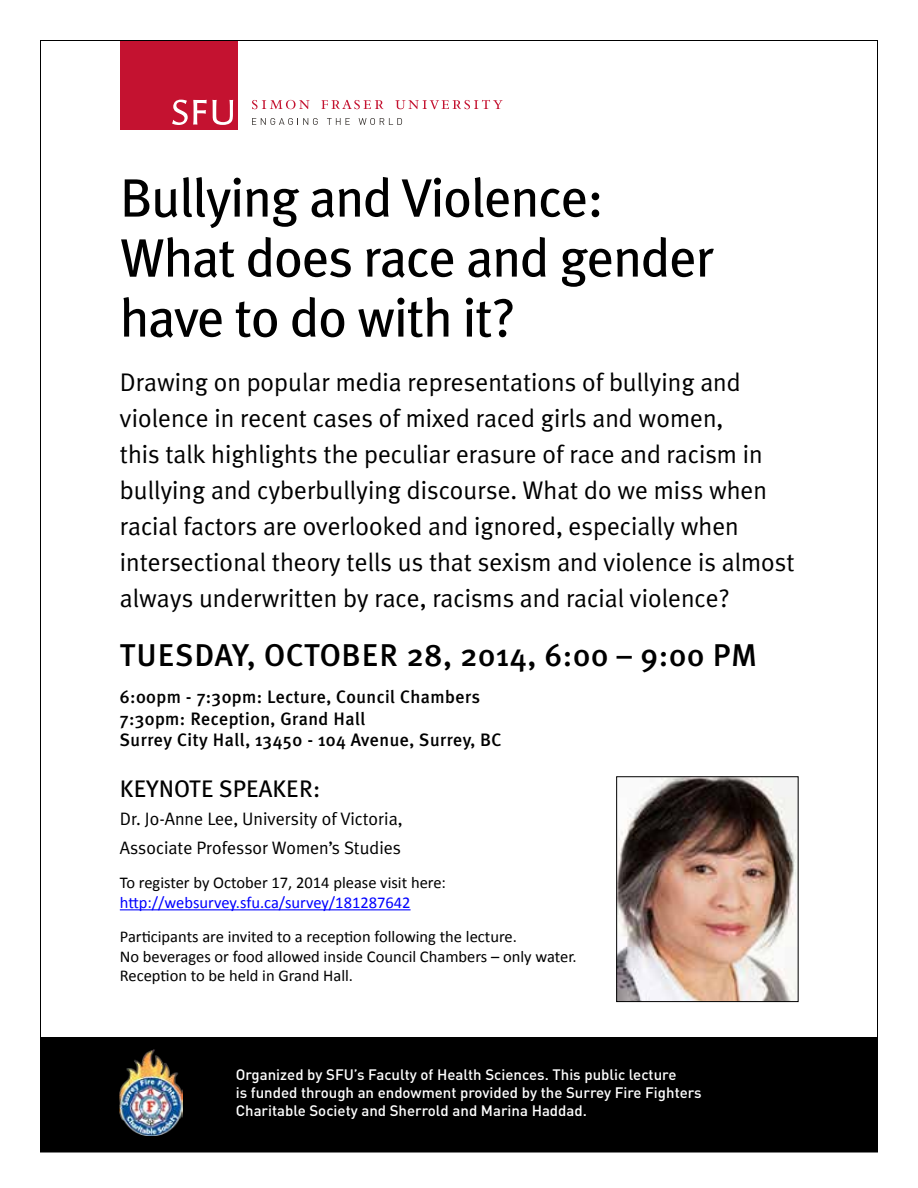
<style>
.page{position:relative;width:918px;height:1188px;background:#fff}
.page>*{position:absolute;margin:0;border:0;box-sizing:border-box;transform-origin:0 0}
.t1{font:54px/60px "Meta Plus";letter-spacing:-.02em;color:#000}
.t2{font:500 31.5px "Meta Plus";letter-spacing:.025em;color:#000}
.t3{font:25.5px/36px "Meta Plus Normal";color:#000}
.t4{font:24px "Meta Plus";color:#000}
.t5{font:500 18px/21.6px "Meta Plus";letter-spacing:.025em;color:#000}
.t6{font:18px/28.5px "Meta Plus Normal";color:#000}
.t7{font:16.5px/19.5px "Calibri";color:#000}
.t8{font:16.5px "Calibri";color:#00f}
.t9{font:500 15px/18px "DIN Pro";color:#fff}
</style>
<div class="page">
<div style="left:40px;top:1037px;width:838px;height:115px;background:#000"></div>
<img style="left:120px;top:1049px;width:62px;height:87px">
<hr style="left:120px;top:909px;width:291px;height:1px;background:#00f">
<img style="left:618px;top:778px;width:179px;height:222px">
<div style="left:616px;top:776px;width:183px;height:226px;border:1px solid #000"></div>
<div style="left:120px;top:41px;width:118px;height:88px;background:#c41230"></div>
<svg style="left:172px;top:100px;width:61px;height:25px"></svg>
<svg style="left:252px;top:100px;width:58px;height:9px"></svg>
<svg style="left:322px;top:100px;width:61px;height:9px"></svg>
<svg style="left:395px;top:100px;width:108px;height:9px"></svg>
<svg style="left:252px;top:118px;width:66px;height:7px"></svg>
<svg style="left:327px;top:118px;width:23px;height:7px"></svg>
<svg style="left:359px;top:118px;width:43px;height:7px"></svg>
<h1 class="t1" style="left:120px;top:167px;width:596px">Bullying and Violence:<br>What does race and gender have to do with it?</h1>
<p class="t3" style="left:120px;top:364px;width:676px">Drawing on popular media representations of bullying and violence in recent cases of mixed raced girls and women,<br>this talk highlights the peculiar erasure of race and racism in bullying and cyberbullying discourse. What do we miss when racial factors are overlooked and ignored, especially when intersectional theory tells us that sexism and violence is almost always underwritten by race, racisms and racial violence?</p>
<p class="t2" style="left:120px;top:637px;width:639px">TUESDAY, OCTOBER 28, 2014, 6:00 – 9:00 PM</p>
<p class="t5" style="left:120px;top:686px;width:383px">6:00pm - 7:30pm: Lecture, Council Chambers<br>7:30pm: Reception, Grand Hall<br>Surrey City Hall, 13450 - 104 Avenue, Surrey, BC</p>
<p class="t4" style="left:120px;top:775px;width:202px">KEYNOTE SPEAKER:</p>
<p class="t6" style="left:120px;top:805px;width:284px">Dr. Jo-Anne Lee, University of Victoria,<br>Associate Professor Women’s Studies</p>
<p class="t7" style="left:120px;top:873px;width:328px">To register by October 17, 2014 please visit here:</p>
<p class="t8" style="left:120px;top:892px;width:292px">http://websurvey.sfu.ca/survey/181287642</p>
<p class="t7" style="left:120px;top:927px;width:458px">Participants are invited to a reception following the lecture.<br>No beverages or food allowed inside Council Chambers – only water.<br>Reception to be held in Grand Hall.</p>
<p class="t9" style="left:236px;top:1065px;width:468px">Organized by SFU’s Faculty of Health Sciences. This public lecture<br>is funded through an endowment provided by the Surrey Fire Fighters<br>Charitable Society and Sherrold and Marina Haddad.</p>
</div>
